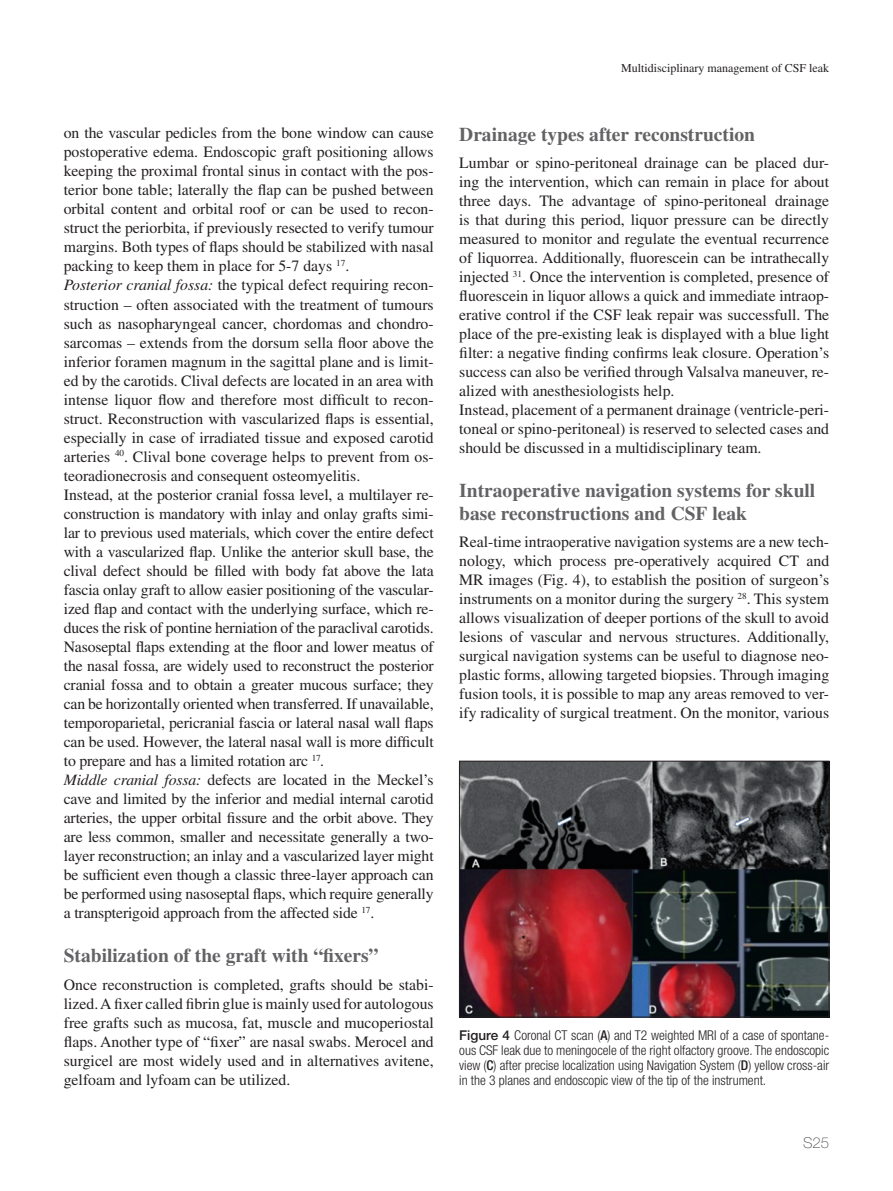
<style>
.page{position:relative;width:893px;height:1191px;background:#fff}
.page>*{position:absolute;margin:0;border:0;box-sizing:border-box;transform-origin:0 0}
.t1{font:700 19.5px/22.6px "Times LT Std";color:#636366}
.t2{font:15.75px/19px "Times LT Std";color:#231f20}
.t3{font:100 15px "Helvetica Neue LT Std";color:#4b4c4d}
.t4{font:300 condensed 13.5px/15px "Helvetica Neue LT Std";color:#231f20;text-align:justify}
.t5{font:12px "Times LT Std";color:#231f20}
.s1{font-style:italic}
.s2{font-weight:500;font-stretch:normal}
.s3{font-weight:500}
</style>
<div class="page">
<img style="left:461px;top:763px;width:366px;height:252px">
<div style="left:459px;top:761px;width:370px;height:256px;border:1px solid #231f20"></div>
<p class="t2" style="left:64px;top:123px;width:371px">on the vascular pedicles from the bone window can cause postoperative edema. Endoscopic graft positioning allows keeping the proximal frontal sinus in contact with the pos&shy;terior bone table; laterally the flap can be pushed between orbital content and orbital roof or can be used to recon&shy;struct the periorbita, if previously resected to verify tumour margins. Both types of flaps should be stabilized with nasal packing to keep them in place for 5-7 days <sup>17</sup>.<br><span class="s1">Posterior cranial fossa:</span> the typical defect requiring recon&shy;struction – often associated with the treatment of tumours such as nasopharyngeal cancer, chordomas and chondro&shy;sarcomas – extends from the dorsum sella floor above the inferior foramen magnum in the sagittal plane and is limit&shy;ed by the carotids. Clival defects are located in an area with intense liquor flow and therefore most difficult to recon&shy;struct. Reconstruction with vascularized flaps is essential, especially in case of irradiated tissue and exposed carotid arteries <sup>40</sup>. Clival bone coverage helps to prevent from os&shy;teoradionecrosis and consequent osteomyelitis.<br>Instead, at the posterior cranial fossa level, a multilayer re&shy;construction is mandatory with inlay and onlay grafts simi&shy;lar to previous used materials, which cover the entire defect with a vascularized flap. Unlike the anterior skull base, the clival defect should be filled with body fat above the lata fascia onlay graft to allow easier positioning of the vascular&shy;ized flap and contact with the underlying surface, which re&shy;duces the risk of pontine herniation of the paraclival carotids.<br>Nasoseptal flaps extending at the floor and lower meatus of the nasal fossa, are widely used to reconstruct the posterior cranial fossa and to obtain a greater mucous surface; they can be horizontally oriented when transferred. If unavailable, temporoparietal, pericranial fascia or lateral nasal wall flaps can be used. However, the lateral nasal wall is more difficult to prepare and has a limited rotation arc <sup>17</sup><span class="s1">.<br>Middle cranial fossa:</span> defects are located in the Meckel’s cave and limited by the inferior and medial internal carotid arteries, the upper orbital fissure and the orbit above. They are less common, smaller and necessitate generally a two&shy;layer reconstruction; an inlay and a vascularized layer might be sufficient even though a classic three-layer approach can be performed using nasoseptal flaps, which require generally a transpterigoid approach from the affected side <sup>17</sup>.</p>
<p class="t1" style="left:64px;top:943px;width:316px">Stabilization of the graft with “fixers”</p>
<p class="t2" style="left:64px;top:974px;width:371px;text-align:justify">Once reconstruction is completed, grafts should be stabi&shy;lized. A fixer called fibrin glue is mainly used for autologous free grafts such as mucosa, fat, muscle and mucoperiostal flaps. Another type of “fixer” are nasal swabs. Merocel and surgicel are most widely used and in alternatives avitene, gelfoam and lyfoam can be utilized.</p>
<p class="t5" style="left:621px;top:61px;width:209px">Multidisciplinary management of CSF leak</p>
<p class="t1" style="left:459px;top:123px;width:297px">Drainage types after reconstruction</p>
<p class="t2" style="left:459px;top:154px;width:371px">Lumbar or spino-peritoneal drainage can be placed dur&shy;ing the intervention, which can remain in place for about three days. The advantage of spino-peritoneal drainage is that during this period, liquor pressure can be directly measured to monitor and regulate the eventual recurrence of liquorrea. Additionally, fluorescein can be intrathecally injected <sup>31</sup>. Once the intervention is completed, presence of fluorescein in liquor allows a quick and immediate intraop&shy;erative control if the CSF leak repair was successfull. The place of the pre-existing leak is displayed with a blue light filter: a negative finding confirms leak closure. Operation’s success can also be verified through Valsalva maneuver, re&shy;alized with anesthesiologists help.<br>Instead, placement of a permanent drainage (ventricle-peri&shy;toneal or spino-peritoneal) is reserved to selected cases and should be discussed in a multidisciplinary team.</p>
<p class="t1" style="left:459px;top:478px;width:358px">Intraoperative navigation systems for skull base reconstructions and CSF leak</p>
<p class="t2" style="left:459px;top:532px;width:371px;text-align:justify">Real-time intraoperative navigation systems are a new tech&shy;nology, which process pre-operatively acquired CT and MR images (Fig. 4), to establish the position of surgeon’s instruments on a monitor during the surgery <sup>28</sup>. This system allows visualization of deeper portions of the skull to avoid lesions of vascular and nervous structures. Additionally, surgical navigation systems can be useful to diagnose neo&shy;plastic forms, allowing targeted biopsies. Through imaging fusion tools, it is possible to map any areas removed to ver&shy;ify radicality of surgical treatment. On the monitor, various</p>
<p class="t4" style="left:459px;top:1027px;width:371px"><span class="s2">Figure 4</span> Coronal CT scan (<span class="s3">A</span>) and T2 weighted MRI of a case of spontane&shy;ous CSF leak due to meningocele of the right olfactory groove. The endoscopic view (<span class="s3">C</span>) after precise localization using Navigation System (<span class="s3">D</span>) yellow cross-air in the 3 planes and endoscopic view of the tip of the instrument.</p>
<p class="t3" style="left:803px;top:1134px;width:28px">S25</p>
</div>
